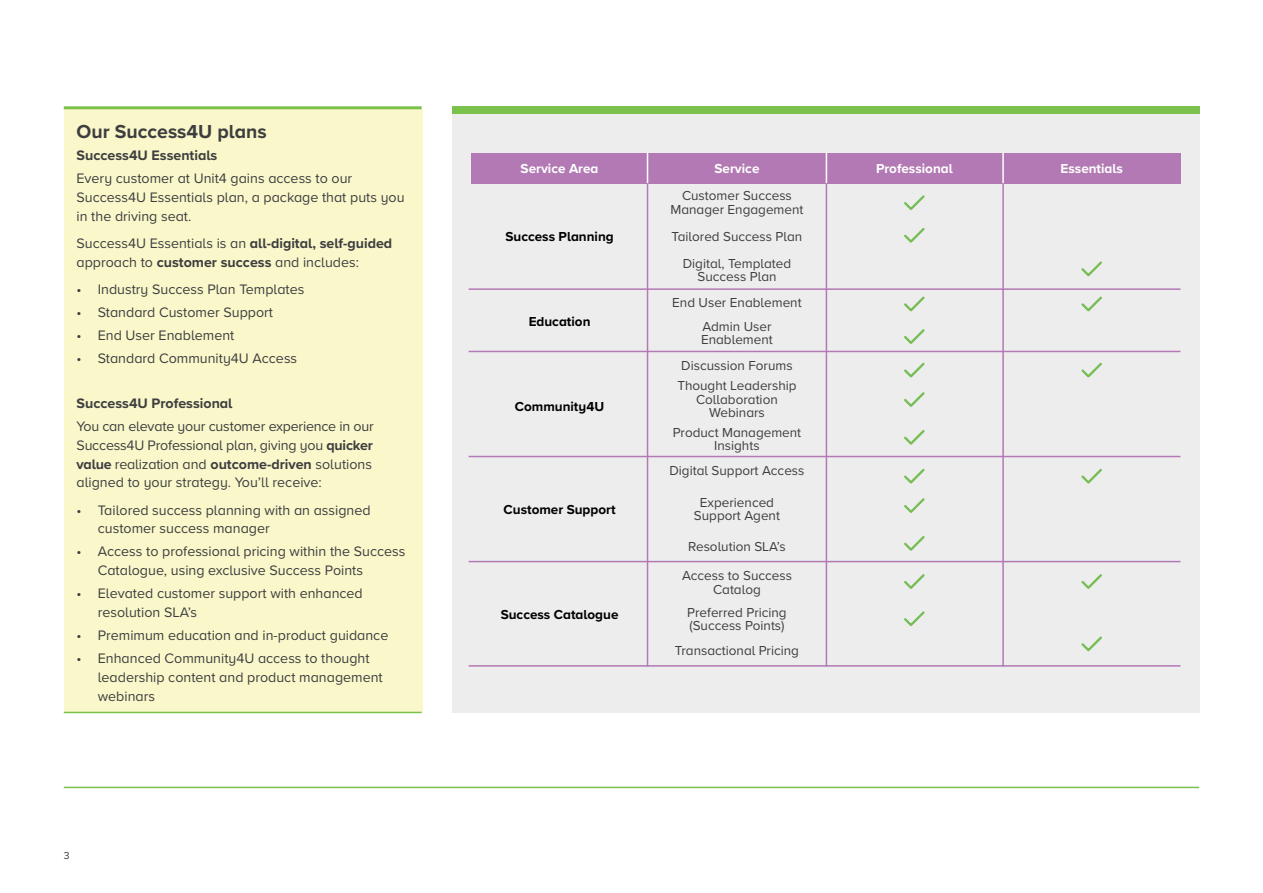
<style>
.page{position:relative;width:1263px;height:893px;background:#fff}
.page>*{position:absolute;margin:0;border:0;box-sizing:border-box;transform-origin:0 0}
.t1{font:700 19.5px "Proxima Nova A";color:#3e3e3f}
.t2{font:14.25px/18.8px "Proxima Nova A";color:#3e3e3f}
.t3{font:700 14.25px "Proxima Nova A";color:#3e3e3f}
.t4{font:13.5px/13.5px "Proxima Nova A";color:#3e3e3f;text-align:center}
.t5{font:700 13.5px "Proxima Nova A";color:#000}
.t6{font:700 13.5px "Proxima Nova A";color:#fff}
.t7{font:10.5px "Proxima Nova A";color:#3e3e3f}
.s1{font-weight:700}
</style>
<div class="page">
<hr style="left:64px;top:787px;width:1135px;height:1px;background:#7ac24b">
<div style="left:64px;top:110px;width:358px;height:603px;background:#faf8cb"></div>
<hr style="left:64px;top:106px;width:358px;height:3px;background:#7ac24b">
<hr style="left:64px;top:712px;width:358px;height:1px;background:#7ac24b">
<div style="left:452px;top:106px;width:747px;height:607px;background:#ededee"></div>
<div style="left:452px;top:106px;width:747px;height:8px;background:#7ac24b"></div>
<div style="left:471px;top:153px;width:709px;height:30px;background:#b279b4"></div>
<hr style="left:1002px;top:153px;width:2px;height:30px;background:#fff">
<hr style="left:1002px;top:183px;width:2px;height:484px;background:#b279b4">
<hr style="left:469px;top:288px;width:711px;height:2px;background:#b279b4">
<hr style="left:469px;top:351px;width:711px;height:1px;background:#b279b4">
<hr style="left:826px;top:153px;width:1px;height:30px;background:#fff">
<hr style="left:826px;top:183px;width:1px;height:484px;background:#b279b4">
<hr style="left:647px;top:153px;width:1px;height:30px;background:#fff">
<hr style="left:647px;top:183px;width:1px;height:484px;background:#b279b4">
<svg style="left:904px;top:195px;width:21px;height:15px"></svg>
<svg style="left:904px;top:228px;width:21px;height:15px"></svg>
<svg style="left:1081px;top:261px;width:21px;height:16px"></svg>
<svg style="left:904px;top:296px;width:21px;height:16px"></svg>
<svg style="left:904px;top:329px;width:21px;height:15px"></svg>
<svg style="left:1081px;top:296px;width:21px;height:16px"></svg>
<hr style="left:469px;top:456px;width:711px;height:1px;background:#b279b4">
<svg style="left:904px;top:362px;width:21px;height:16px"></svg>
<svg style="left:904px;top:392px;width:21px;height:15px"></svg>
<svg style="left:904px;top:430px;width:21px;height:15px"></svg>
<svg style="left:1081px;top:362px;width:21px;height:16px"></svg>
<hr style="left:469px;top:561px;width:711px;height:1px;background:#b279b4">
<svg style="left:904px;top:468px;width:21px;height:16px"></svg>
<svg style="left:904px;top:498px;width:21px;height:15px"></svg>
<svg style="left:904px;top:536px;width:21px;height:15px"></svg>
<svg style="left:1081px;top:468px;width:21px;height:16px"></svg>
<hr style="left:469px;top:665px;width:711px;height:2px;background:#b279b4">
<svg style="left:904px;top:574px;width:21px;height:15px"></svg>
<svg style="left:904px;top:611px;width:21px;height:15px"></svg>
<svg style="left:1081px;top:574px;width:21px;height:15px"></svg>
<svg style="left:1081px;top:636px;width:21px;height:16px"></svg>
<h1 class="t1" style="left:77px;top:117px;width:192px">Our Success4U plans</h1>
<p class="t3" style="left:77px;top:145px;width:142px">Success4U Essentials</p>
<p class="t2" style="left:77px;top:168px;width:329px">Every customer at Unit4 gains access to our<br>Success4U Essentials plan, a package that puts you in the driving seat.</p>
<p class="t2" style="left:77px;top:233px;width:317px">Success4U Essentials is an <span class="s1">all-digital, self-guided </span>approach to <span class="s1">customer success</span> and includes:</p>
<p class="t2" style="left:77px;top:279px;width:229px">• Industry Success Plan Templates</p>
<p class="t2" style="left:77px;top:302px;width:198px">• Standard Customer Support</p>
<p class="t2" style="left:77px;top:325px;width:159px">• End User Enablement</p>
<p class="t2" style="left:77px;top:348px;width:222px">• Standard Community4U Access</p>
<p class="t3" style="left:77px;top:393px;width:157px">Success4U Professional</p>
<p class="t2" style="left:77px;top:416px;width:299px">You can elevate your customer experience in our Success4U Professional plan, giving you <span class="s1">quicker value</span> realization and <span class="s1">outcome-driven</span> solutions aligned to your strategy. You’ll receive:</p>
<p class="t2" style="left:98px;top:500px;width:274px;text-indent:-21px">• Tailored success planning with an assigned customer success manager</p>
<p class="t2" style="left:98px;top:542px;width:309px;text-indent:-21px">• Access to professional pricing within the Success<br>Catalogue, using exclusive Success Points</p>
<p class="t2" style="left:98px;top:583px;width:267px;text-indent:-21px">• Elevated customer support with enhanced resolution SLA’s</p>
<p class="t2" style="left:77px;top:625px;width:313px">• Premimum education and in-product guidance</p>
<p class="t2" style="left:98px;top:648px;width:286px;text-indent:-21px">• Enhanced Community4U access to thought leadership content and product management webinars</p>
<p class="t7" style="left:64px;top:847px;width:7px">3</p>
<p class="t6" style="left:521px;top:159px;width:79px">Service Area</p>
<p class="t6" style="left:714px;top:159px;width:46px">Service</p>
<p class="t5" style="left:505px;top:227px;width:110px">Success Planning</p>
<p class="t5" style="left:529px;top:311px;width:63px">Education</p>
<p class="t5" style="left:515px;top:396px;width:91px">Community4U</p>
<p class="t5" style="left:504px;top:499px;width:114px">Customer Support</p>
<p class="t5" style="left:501px;top:605px;width:119px">Success Catalogue</p>
<p class="t4" style="left:670px;top:188px;width:135px">Customer Success<br>Manager Engagement</p>
<p class="t4" style="left:672px;top:222px;width:132px;line-height:26.8px">Tailored Success Plan<br>Digital, Templated</p>
<p class="t4" style="left:697px;top:269px;width:81px">Success Plan</p>
<p class="t4" style="left:672px;top:289px;width:131px;line-height:24.2px">End User Enablement<br>Admin User</p>
<p class="t4" style="left:701px;top:332px;width:73px">Enablement</p>
<p class="t4" style="left:677px;top:354px;width:121px;line-height:20.2px;text-align:left">Discussion Forums<br>Thought Leadership</p>
<p class="t4" style="left:696px;top:392px;width:83px">Collaboration<br>Webinars</p>
<p class="t4" style="left:673px;top:425px;width:130px">Product Management<br>Insights</p>
<p class="t4" style="left:669px;top:463px;width:136px">Digital Support Access</p>
<p class="t4" style="left:694px;top:495px;width:88px">Experienced<br>Support Agent</p>
<p class="t4" style="left:688px;top:539px;width:99px">Resolution SLA’s</p>
<p class="t4" style="left:682px;top:568px;width:111px">Access to Success<br>Catalog</p>
<p class="t4" style="left:687px;top:605px;width:101px;text-align:left">Preferred Pricing (Success Points)</p>
<p class="t4" style="left:675px;top:643px;width:126px">Transactional Pricing</p>
<p class="t6" style="left:876px;top:159px;width:78px">Professional</p>
<p class="t6" style="left:1060px;top:159px;width:64px">Essentials</p>
</div>
